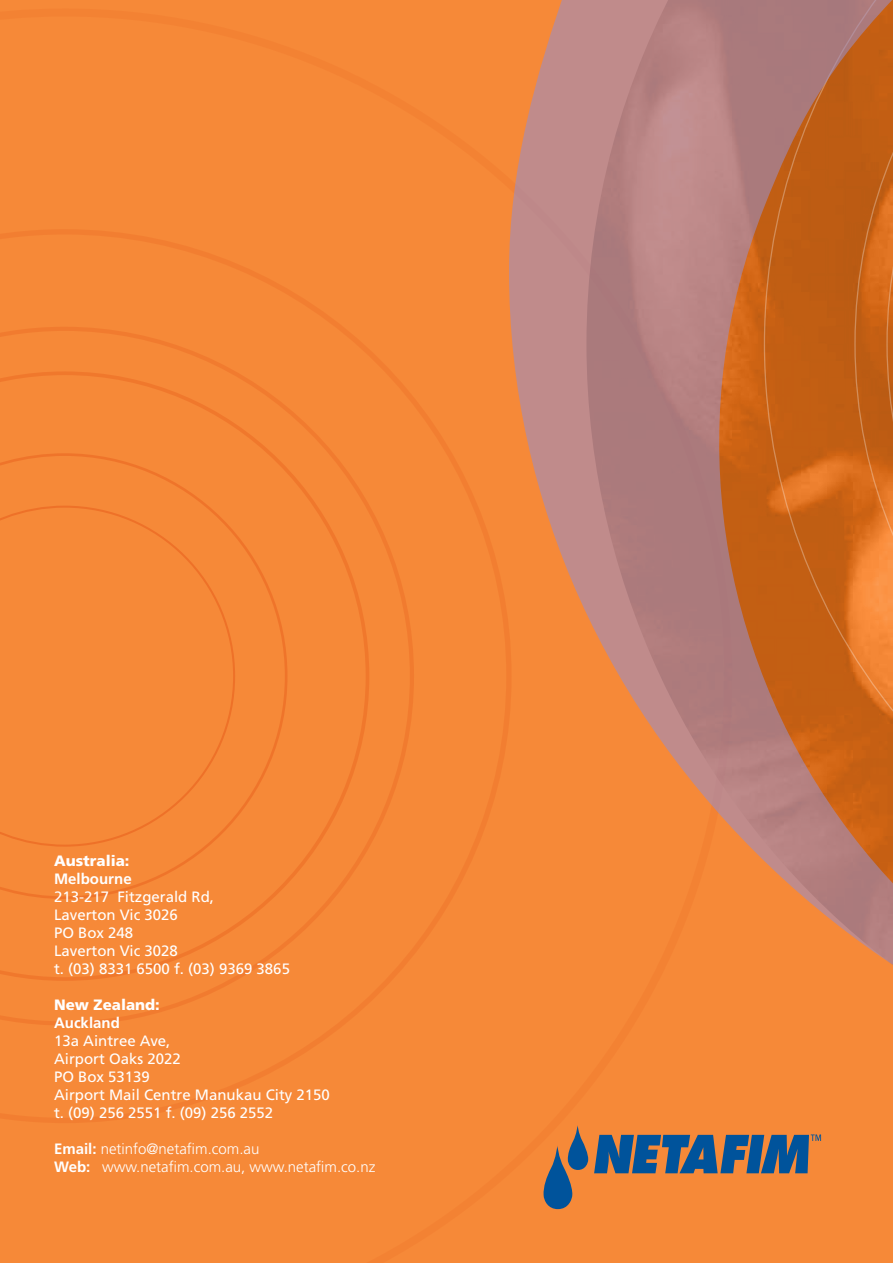
<style>
.page{position:relative;width:893px;height:1263px;background:#f68938}
.page>*{position:absolute;margin:0;border:0;box-sizing:border-box;transform-origin:0 0}
.t1{font:15px/18px "Frutiger";color:#fff}
.t2{font:300 15px/18px "Frutiger";color:#fff}
.t3{font:900 15px "Frutiger";color:#fff}
.t4{font:700 15px "Frutiger";color:#fff}
.s1{font-weight:700}
</style>
<div class="page">
<div style="left:0;top:9px;width:732px;height:1254px;background:#f68938"></div>
<svg style="left:509px;top:0;width:384px;height:1112px;background:#cf7d4f"></svg>
<svg style="left:543px;top:1125px;width:45px;height:84px;background:#8f7261"></svg>
<svg style="left:594px;top:1134px;width:227px;height:39px;background:#4b637c"></svg>
<p class="t3" style="left:54px;top:852px;width:77px">Australia:</p>
<p class="t4" style="left:54px;top:870px;width:79px">Melbourne</p>
<p class="t1" style="left:54px;top:888px;width:237px">213-217 Fitzgerald Rd,<br>Laverton Vic 3026<br>PO Box 248<br>Laverton Vic 3028<br>t. (03) 8331 6500 f. (03) 9369 3865</p>
<p class="t3" style="left:54px;top:996px;width:107px">New Zealand:</p>
<p class="t4" style="left:54px;top:1014px;width:67px">Auckland</p>
<p class="t1" style="left:54px;top:1032px;width:277px">13a Aintree Ave,<br>Airport Oaks 2022<br>PO Box 53139<br>Airport Mail Centre Manukau City 2150 t. (09) 256 2551 f. (09) 256 2552</p>
<p class="t2" style="left:54px;top:1140px;width:323px"><span class="s1">Email:</span> netinfo@netafim.com.au<br><span class="s1">Web:</span> www.netafim.com.au, www.netafim.co.nz</p>
</div>
